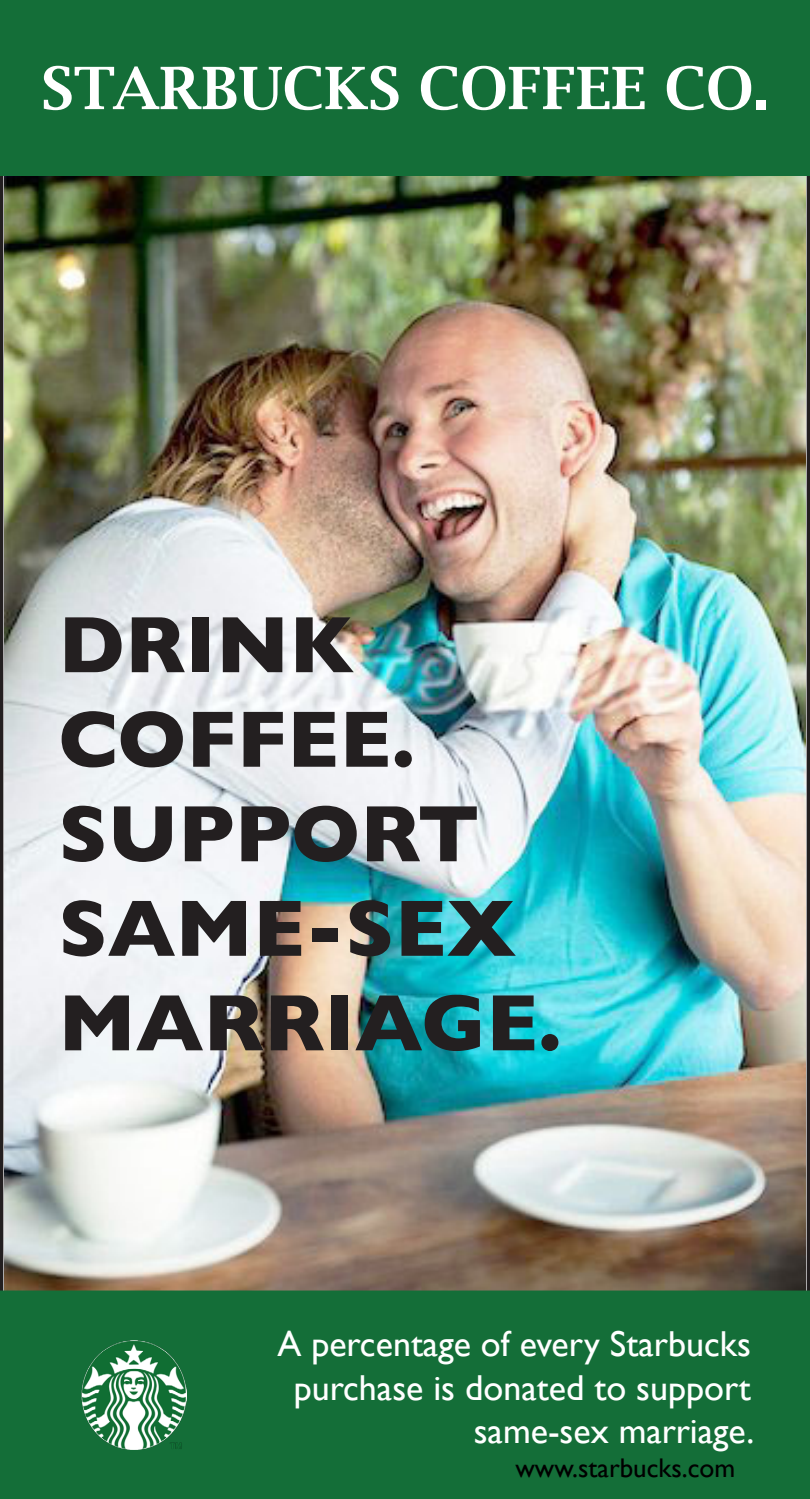
<style>
.page{position:relative;width:810px;height:1499px;background:#fff}
.page>*{position:absolute;margin:0;border:0;box-sizing:border-box;transform-origin:0 0}
.t1{font:700 81px/94.5px "Gill Sans";color:#231f20}
.t2{font:600 58.5px "Lucida Bright";color:#fff}
.t3{font:36px "Gill Sans";color:#fff}
.t4{font:27px "Gill Sans";color:#000}
</style>
<div class="page">
<img style="left:4px;top:176px;width:802px;height:1114px">
<div style="left:0;top:0;width:810px;height:176px;background:#146e38"></div>
<div style="left:0;top:1291px;width:810px;height:207px;background:#146e38"></div>
<div style="left:0;top:1290px;width:810px;height:208px;border:1px solid #146e38"></div>
<img style="left:81px;top:1340px;width:106px;height:109px">
<p class="t2" style="left:41px;top:55px;width:730px">STARBUCKS COFFEE CO.</p>
<p class="t1" style="left:58px;top:597px;width:358px">DRINK<br>COFFEE.</p>
<p class="t1" style="left:58px;top:786px;width:504px">SUPPORT<br>SAME-SEX<br>MARRIAGE.</p>
<p class="t3" style="left:277px;top:1323px;width:475px">A percentage of every Starbucks</p>
<p class="t3" style="left:294px;top:1366px;width:459px">purchase is donated to support</p>
<p class="t3" style="left:474px;top:1409px;width:282px">same-sex marriage.</p>
<p class="t4" style="left:516px;top:1452px;width:221px">www.starbucks.com</p>
</div>
